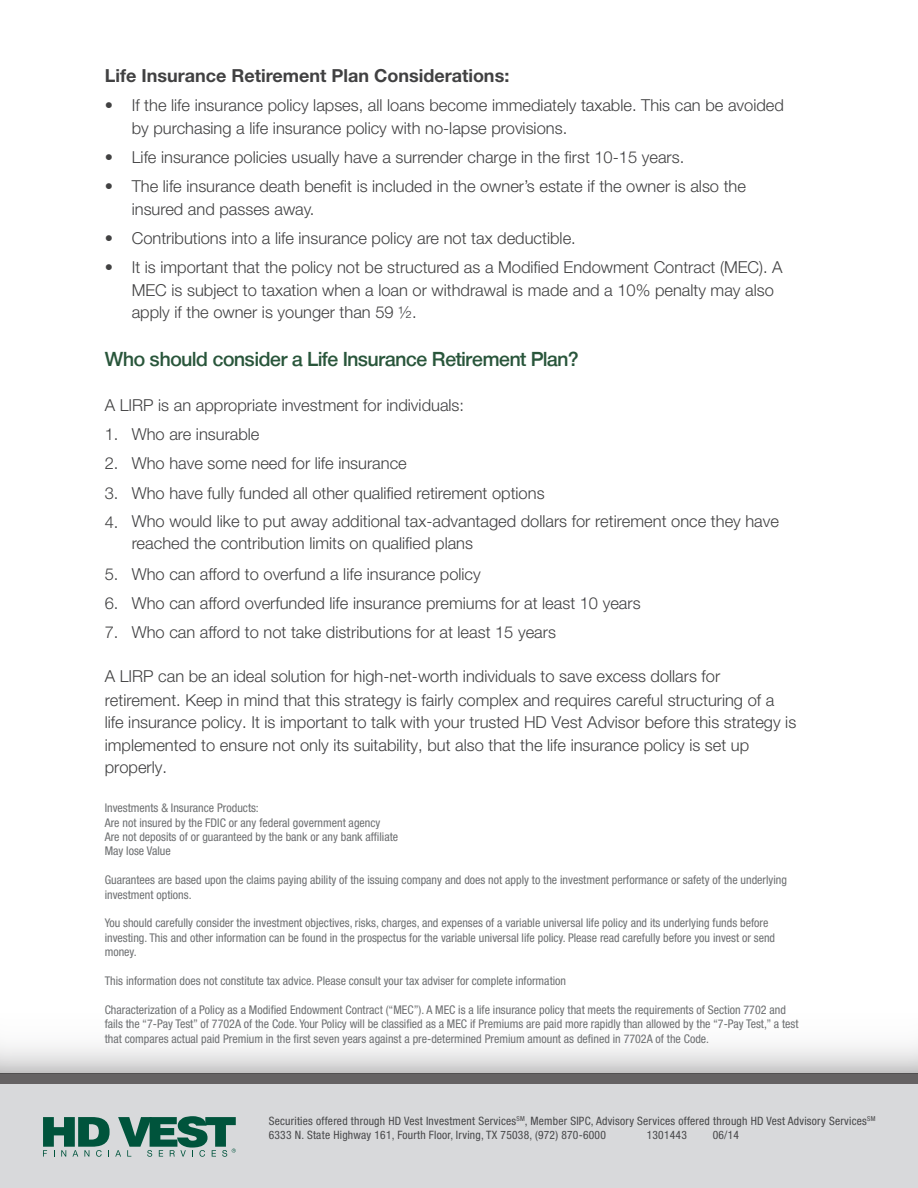
<style>
.page{position:relative;width:918px;height:1188px;background:#fff}
.page>*{position:absolute;margin:0;border:0;box-sizing:border-box;transform-origin:0 0}
.t1{font:600 21px "Nimbus San Nov D";letter-spacing:-.01em;color:#29563b}
.t2{font:700 18px "Helvetica Neue LT Std";color:#414142}
.t3{font:300 16.5px/22.5px "Helvetica Neue LT Std";color:#414142}
.t4{font:condensed 12px/14.4px "Helvetica Neue LT Std";color:#6d6f71}
.Paragraph_Style_1{font:condensed 11.55px "Helvetica Neue LT Std";letter-spacing:.02em;color:#48484a}
</style>
<div class="page">
<div style="left:0;top:998px;width:918px;height:76px;background:#231f20;opacity:.43"></div>
<svg style="left:0;top:1074px;width:918px;height:11px;background:#6f6c6d"></svg>
<div style="left:0;top:1085px;width:918px;height:103px;background:#d8d9db"></div>
<svg style="left:43px;top:1116px;width:193px;height:41px"></svg>
<p class="t2" style="left:105px;top:64px;width:406px">Life Insurance Retirement Plan Considerations:</p>
<p class="t3" style="left:132px;top:94px;width:654px;text-indent:-27px">• If the life insurance policy lapses, all loans become immediately taxable. This can be avoided by purchasing a life insurance policy with no-lapse provisions.</p>
<p class="t3" style="left:105px;top:145px;width:581px">• Life insurance policies usually have a surrender charge in the first 10-15 years.</p>
<p class="t3" style="left:132px;top:175px;width:616px;text-indent:-27px">• The life insurance death benefit is included in the owner’s estate if the owner is also the insured and passes away.</p>
<p class="t3" style="left:105px;top:226px;width:473px">• Contributions into a life insurance policy are not tax deductible.</p>
<p class="t3" style="left:132px;top:256px;width:652px;text-indent:-27px">• It is important that the policy not be structured as a Modified Endowment Contract (MEC). A<br>MEC is subject to taxation when a loan or withdrawal is made and a 10% penalty may also apply if the owner is younger than 59 ½.</p>
<p class="t1" style="left:105px;top:347px;width:475px">Who should consider a Life Insurance Retirement Plan?</p>
<p class="t3" style="left:105px;top:393px;width:361px">A LIRP is an appropriate investment for individuals:</p>
<p class="t3" style="left:105px;top:423px;width:156px">1. Who are insurable</p>
<p class="t3" style="left:105px;top:452px;width:304px">2. Who have some need for life insurance</p>
<p class="t3" style="left:105px;top:481px;width:441px">3. Who have fully funded all other qualified retirement options</p>
<p class="t3" style="left:132px;top:509px;width:649px;text-indent:-27px">4. Who would like to put away additional tax-advantaged dollars for retirement once they have reached the contribution limits on qualified plans</p>
<p class="t3" style="left:105px;top:562px;width:378px">5. Who can afford to overfund a life insurance policy</p>
<p class="t3" style="left:105px;top:591px;width:537px">6. Who can afford overfunded life insurance premiums for at least 10 years</p>
<p class="t3" style="left:105px;top:621px;width:453px">7. Who can afford to not take distributions for at least 15 years</p>
<p class="t3" style="left:105px;top:664px;width:693px">A LIRP can be an ideal solution for high-net-worth individuals to save excess dollars for retirement. Keep in mind that this strategy is fairly complex and requires careful structuring of a life insurance policy. It is important to talk with your trusted HD Vest Advisor before this strategy is implemented to ensure not only its suitability, but also that the life insurance policy is set up properly.</p>
<p class="t4" style="left:105px;top:801px;width:156px">Investments &amp; Insurance Products:</p>
<p class="t4" style="left:105px;top:815px;width:295px">Are not insured by the FDIC or any federal government agency<br>Are not deposits of or guaranteed by the bank or any bank affiliate</p>
<p class="t4" style="left:105px;top:844px;width:67px">May lose Value</p>
<p class="t4" style="left:105px;top:873px;width:684px">Guarantees are based upon the claims paying ability of the issuing company and does not apply to the investment performance or safety of the underlying investment options.</p>
<p class="t4" style="left:105px;top:916px;width:672px">You should carefully consider the investment objectives, risks, charges, and expenses of a variable universal life policy and its underlying funds before investing. This and other information can be found in the prospectus for the variable universal life policy. Please read carefully before you invest or send money.</p>
<p class="t4" style="left:105px;top:974px;width:463px">This information does not constitute tax advice. Please consult your tax adviser for complete information</p>
<p class="t4" style="left:105px;top:1002px;width:695px">Characterization of a Policy as a Modified Endowment Contract (“MEC”). A MEC is a life insurance policy that meets the requirements of Section 7702 and fails the “7-Pay Test” of 7702A of the Code. Your Policy will be classified as a MEC if Premiums are paid more rapidly than allowed by the “7-Pay Test,” a test that compares actual paid Premium in the first seven years against a pre-determined Premium amount as defined in 7702A of the Code.</p>
<p class="Paragraph_Style_1" style="left:269px;top:1114px;width:608px">Securities offered through HD Vest Investment Services<sup>SM</sup>, Member SIPC, Advisory Services offered through HD Vest Advisory Services<sup>SM</sup></p>
<p class="Paragraph_Style_1" style="left:269px;top:1128px;width:339px">6333 N. State Highway 161, Fourth Floor, Irving, TX 75038, (972) 870-6000</p>
<p class="Paragraph_Style_1" style="left:647px;top:1128px;width:42px">1301443</p>
<p class="Paragraph_Style_1" style="left:713px;top:1128px;width:28px">06/14</p>
</div>
